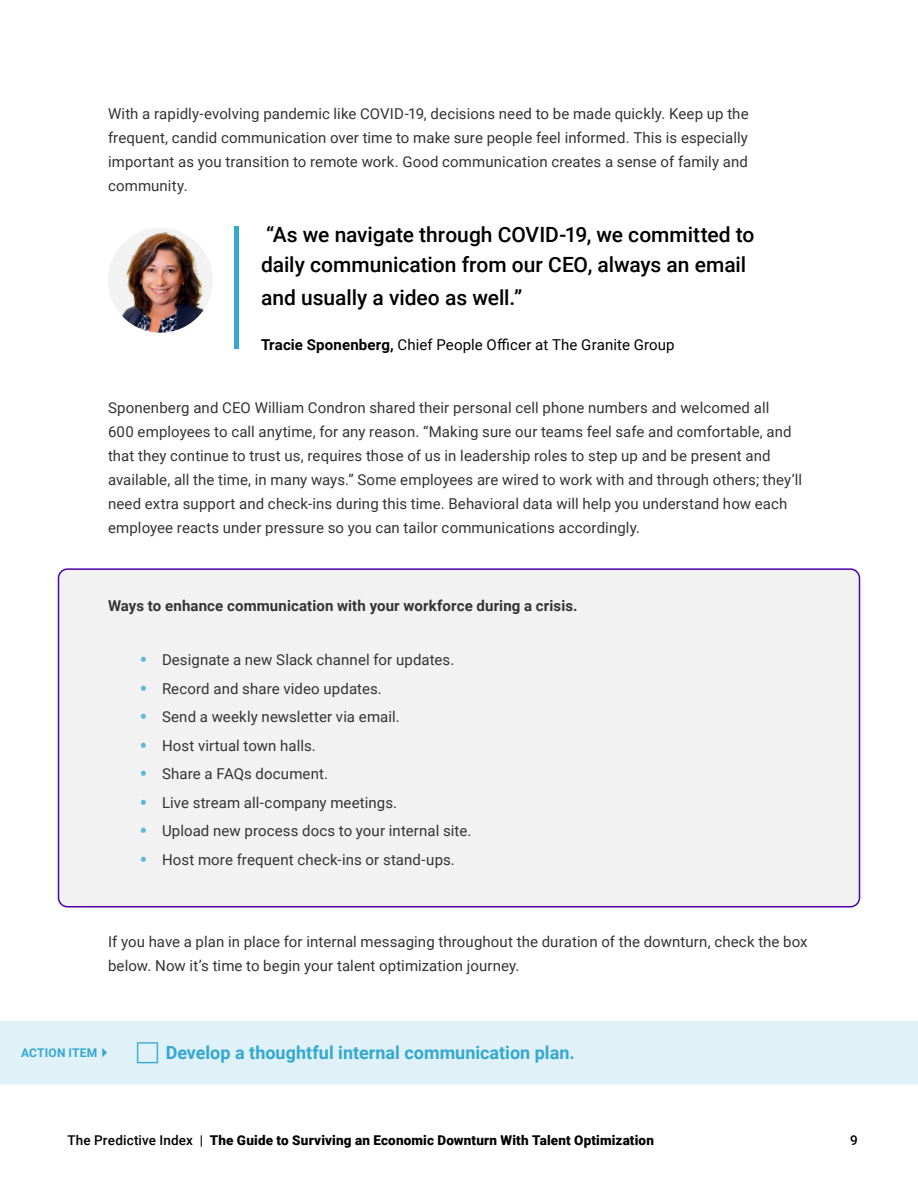
<style>
.page{position:relative;width:918px;height:1188px;background:#fff}
.page>*{position:absolute;margin:0;border:0;box-sizing:border-box;transform-origin:0 0}
.t1{font:500 21px/30px "Roboto";color:#000}
.t2{font:700 18px "Roboto";color:#33a8d3}
.Body{font:15px/24px "Roboto";letter-spacing:.005em;color:#333}
.Body-2{font:700 15px "Roboto";letter-spacing:.01em;color:#333}
.Body-3{font:15px "Roboto";letter-spacing:.01em;color:#000}
.t3{font:900 13.5px "Roboto";letter-spacing:.01em;color:#000}
.t4{font:500 13.5px "Roboto";color:#000}
.Body-4{font:700 12px "Roboto";letter-spacing:.02em;color:#33a8d3}
.s1{font-weight:700}
.s2{font-size:24px;color:#5cb9dc}
.s3{font-weight:500}
</style>
<div class="page">
<div style="left:0;top:1021px;width:918px;height:63px;background:#e0f2f8"></div>
<div style="left:58px;top:569px;width:802px;height:338px;background:#f2f2f2;border-radius:9px"></div>
<div style="left:58px;top:568px;width:802px;height:340px;border:2px solid #4f00a8;border-radius:9px"></div>
<hr style="left:234px;top:226px;width:4px;height:122px;background:#33a8d3">
<img style="left:108px;top:228px;width:105px;height:105px">
<svg style="left:102px;top:1048px;width:5px;height:9px"></svg>
<svg style="left:137px;top:1042px;width:21px;height:22px"></svg>
<p class="Body" style="left:108px;top:101px;width:642px;text-align:justify">With a rapidly-evolving pandemic like COVID-19, decisions need to be made quickly. Keep up the frequent, candid communication over time to make sure people feel informed. This is especially important as you transition to remote work. Good communication creates a sense of family and community.</p>
<p class="t1" style="left:261px;top:219px;width:495px">“As we navigate through COVID-19, we committed to daily communication from our CEO, always an email</p>
<p class="t1" style="left:261px;top:282px;width:263px">and usually a video as well.”</p>
<p class="Body-3" style="left:261px;top:334px;width:415px"><span class="s1">Tracie Sponenberg,</span> Chief People Officer at The Granite Group</p>
<p class="Body" style="left:108px;top:395px;width:696px">Sponenberg and CEO William Condron shared their personal cell phone numbers and welcomed all<br>600 employees to call anytime, for any reason. “Making sure our teams feel safe and comfortable, and that they continue to trust us, requires those of us in leadership roles to step up and be present and available, all the time, in many ways.” Some employees are wired to work with and through others; they’ll need extra support and check-ins during this time. Behavioral data will help you understand how each employee reacts under pressure so you can tailor communications accordingly.</p>
<p class="Body-2" style="left:108px;top:595px;width:471px">Ways to enhance communication with your workforce during a crisis.</p>
<p class="Body" style="left:140px;top:647px;width:316px"><span class="s2">•</span> Designate a new Slack channel for updates.</p>
<p class="Body" style="left:140px;top:676px;width:244px"><span class="s2">•</span> Record and share video updates.</p>
<p class="Body" style="left:140px;top:704px;width:262px"><span class="s2">•</span> Send a weekly newsletter via email.</p>
<p class="Body" style="left:140px;top:733px;width:178px"><span class="s2">•</span> Host virtual town halls.</p>
<p class="Body" style="left:140px;top:761px;width:190px"><span class="s2">•</span> Share a FAQs document.</p>
<p class="Body" style="left:140px;top:790px;width:259px"><span class="s2">•</span> Live stream all-company meetings.</p>
<p class="Body" style="left:140px;top:818px;width:333px"><span class="s2">•</span> Upload new process docs to your internal site.</p>
<p class="Body" style="left:140px;top:847px;width:317px"><span class="s2">•</span> Host more frequent check-ins or stand-ups.</p>
<p class="Body" style="left:108px;top:929px;width:701px">If you have a plan in place for internal messaging throughout the duration of the downturn, check the box below. Now it’s time to begin your talent optimization journey.</p>
<p class="Body-4" style="left:21px;top:1044px;width:78px">ACTION ITEM</p>
<p class="t2" style="left:166px;top:1040px;width:410px">Develop a thoughtful internal communication plan.</p>
<p class="t3" style="left:68px;top:1131px;width:588px"><span class="s3">The Predictive Index |</span> The Guide to Surviving an Economic Downturn With Talent Optimization</p>
<p class="t4" style="left:850px;top:1131px;width:9px">9</p>
</div>
